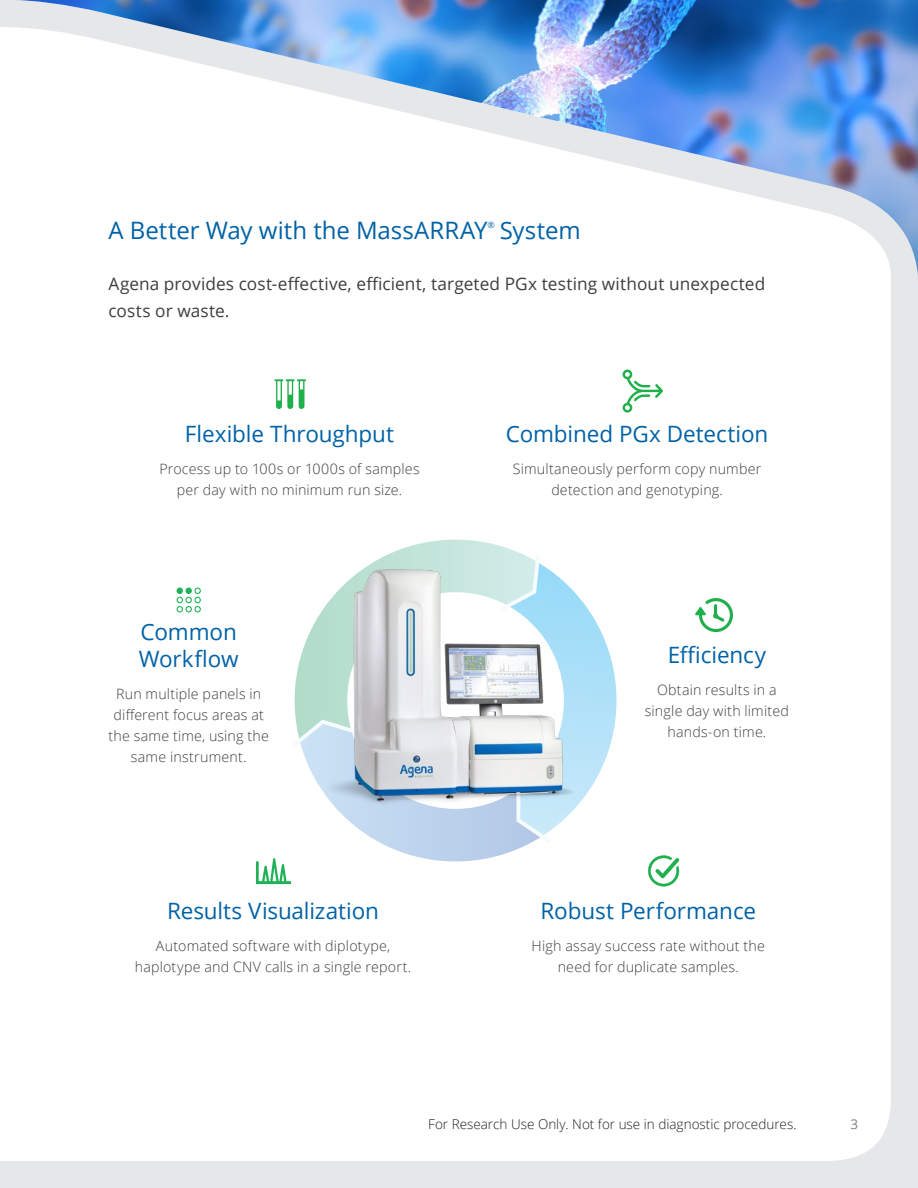
<style>
.page{position:relative;width:918px;height:1188px;background:#e6e7e9}
.page>*{position:absolute;margin:0;border:0;box-sizing:border-box;transform-origin:0 0}
.Heading_1{font:24px "Open Sans";color:#0162a7}
.Heading_1-2{font:22.5px/27px "Open Sans";letter-spacing:-.005em;color:#0162a7}
.Body_Copy{font:17.25px/27px "Open Sans";letter-spacing:.005em;color:#3e3e3f}
.Body_Copy-2{font:300 14.25px/21px "Open Sans";letter-spacing:.015em;color:#3e3e3f;text-align:center}
.t1{font:300 13.5px "Open Sans";color:#231f20}
.t2{font:13.5px "Open Sans";color:#808285}
.Heading_1-3{font:8.7px "Open Sans";color:#0162a7}
</style>
<div class="page">
<div style="left:0;top:354px;width:891px;height:807px;background:#fff"></div>
<div style="left:0;top:27px;width:891px;height:327px;background:#fff"></div>
<img style="left:13px;top:0;width:905px;height:277px">
<svg style="left:229px;top:489px;width:471px;height:431px;background:#f6fafc"></svg>
<svg style="left:515px;top:809px;width:41px;height:38px;background:#d2e6f6"></svg>
<svg style="left:495px;top:549px;width:48px;height:4px"></svg>
<svg style="left:288px;top:718px;width:26px;height:33px"></svg>
<svg style="left:256px;top:858px;width:35px;height:26px"></svg>
<svg style="left:177px;top:587px;width:24px;height:26px"></svg>
<img style="left:314px;top:553px;width:265px;height:256px">
<svg style="left:695px;top:598px;width:38px;height:34px"></svg>
<svg style="left:623px;top:370px;width:40px;height:43px;background:#cfedd8"></svg>
<svg style="left:275px;top:379px;width:31px;height:30px"></svg>
<svg style="left:648px;top:855px;width:31px;height:32px"></svg>
<p class="Heading_1" style="left:109px;top:214px;width:381px">A Better Way with the MassARRAY</p>
<p class="Heading_1-3" style="left:487px;top:219px;width:9px">®</p>
<p class="Heading_1" style="left:500px;top:214px;width:82px">System</p>
<p class="Body_Copy" style="left:109px;top:269px;width:658px">Agena provides cost-effective, efficient, targeted PGx testing without unexpected costs or waste.</p>
<p class="Heading_1-2" style="left:185px;top:420px;width:211px">Flexible Throughput</p>
<p class="Body_Copy-2" style="left:159px;top:458px;width:262px">Process up to 100s or 1000s of samples per day with no minimum run size.</p>
<p class="Heading_1-2" style="left:139px;top:618px;width:101px">Common<br>Workflow</p>
<p class="Body_Copy-2" style="left:109px;top:683px;width:162px">Run multiple panels in different focus areas at the same time, using the same instrument.</p>
<p class="Heading_1-2" style="left:167px;top:897px;width:213px">Results Visualization</p>
<p class="Body_Copy-2" style="left:135px;top:935px;width:278px">Automated software with diplotype, haplotype and CNV calls in a single report.</p>
<p class="Heading_1-2" style="left:506px;top:420px;width:264px">Combined PGx Detection</p>
<p class="Body_Copy-2" style="left:513px;top:458px;width:250px">Simultaneously perform copy number detection and genotyping.</p>
<p class="Heading_1-2" style="left:668px;top:641px;width:100px">Efficiency</p>
<p class="Body_Copy-2" style="left:645px;top:679px;width:146px">Obtain results in a single day with limited hands-on time.</p>
<p class="Heading_1-2" style="left:541px;top:897px;width:217px">Robust Performance</p>
<p class="Body_Copy-2" style="left:532px;top:935px;width:235px">High assay success rate without the need for duplicate samples.</p>
<p class="t1" style="left:428px;top:1115px;width:370px">For Research Use Only. Not for use in diagnostic procedures.</p>
<p class="t2" style="left:850px;top:1115px;width:9px">3</p>
</div>
